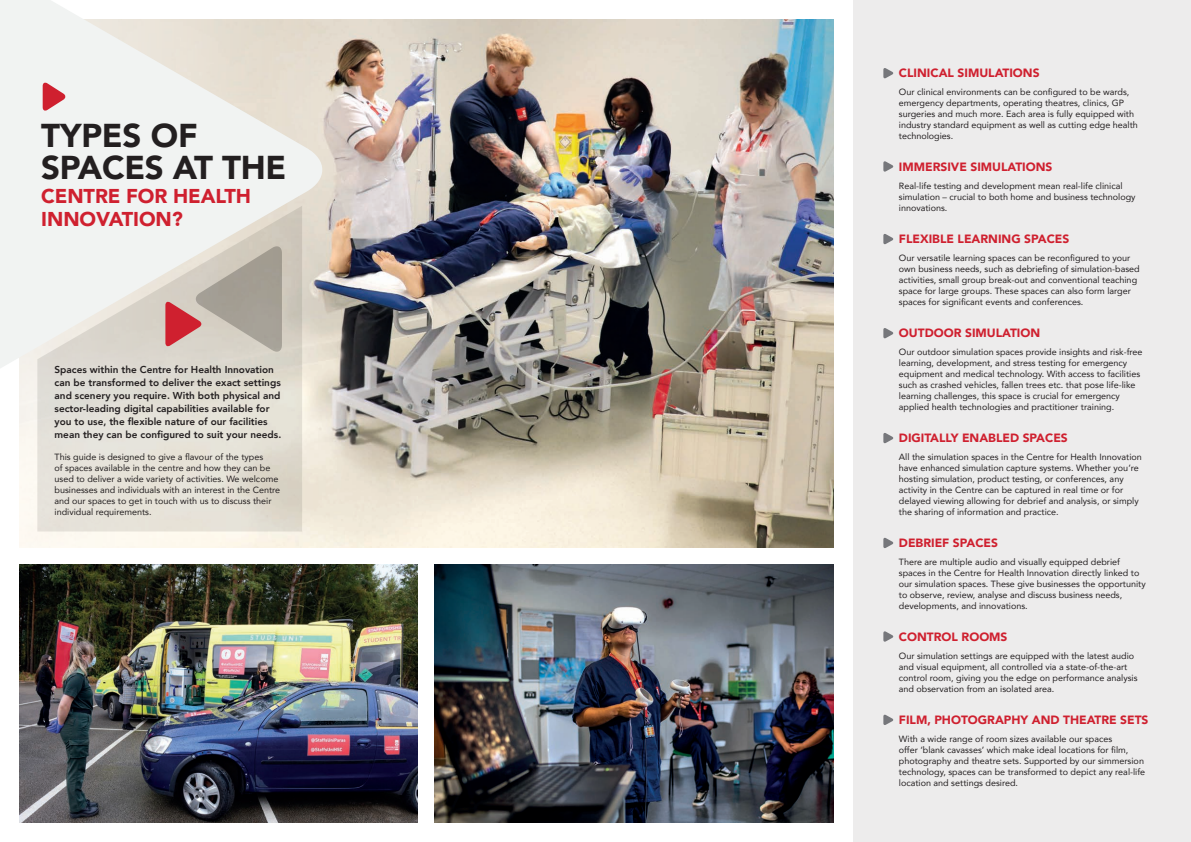
<style>
.page{position:relative;width:1191px;height:842px;background:#fff}
.page>*{position:absolute;margin:0;border:0;box-sizing:border-box;transform-origin:0 0}
.t1{font:900 33px/32px "Avenir";letter-spacing:-.01em;color:#231f20}
.t2{font:900 20px/23px "Avenir";letter-spacing:-.005em;color:#cf202f}
.t3{font:900 12px "Avenir";color:#cf202f}
.t4{font:800 10px/13px "Avenir";color:#231f20}
.t5{font:9px/11px "Avenir";color:#231f20}
</style>
<div class="page">
<img style="left:326px;top:20px;width:507px;height:527px">
<svg style="left:19px;top:388px;width:307px;height:160px;fill:#fbf6ec"></svg>
<svg style="left:37px;top:388px;width:265px;height:143px;fill:#e6e2d8"></svg>
<div style="left:853px;top:0;width:338px;height:842px;background:#edecec"></div>
<svg style="left:0;top:0;width:327px;height:388px;fill:#f1f3f2"></svg>
<svg style="left:43px;top:82px;width:23px;height:30px"></svg>
<svg style="left:883px;top:68px;width:10px;height:11px"></svg>
<svg style="left:883px;top:161px;width:10px;height:11px"></svg>
<svg style="left:883px;top:234px;width:10px;height:11px"></svg>
<svg style="left:883px;top:328px;width:10px;height:11px"></svg>
<svg style="left:883px;top:433px;width:10px;height:11px"></svg>
<svg style="left:883px;top:537px;width:10px;height:11px"></svg>
<svg style="left:883px;top:631px;width:10px;height:11px"></svg>
<svg style="left:883px;top:714px;width:10px;height:11px"></svg>
<svg style="left:165px;top:245px;width:117px;height:108px"></svg>
<img style="left:20px;top:564px;width:397px;height:258px">
<img style="left:435px;top:564px;width:398px;height:258px">
<p class="t1" style="left:41px;top:119px;width:246px">TYPES OF<br>SPACES AT THE</p>
<p class="t2" style="left:41px;top:184px;width:211px">CENTRE FOR HEALTH<br>INNOVATION?</p>
<p class="t4" style="left:55px;top:363px;width:228px">Spaces within the Centre for Health Innovation can be transformed to deliver the exact settings and scenery you require. With both physical and sector-leading digital capabilities available for you to use, the flexible nature of our facilities mean they can be configured to suit your needs.</p>
<p class="t5" style="left:55px;top:452px;width:227px">This guide is designed to give a flavour of the types<br>of spaces available in the centre and how they can be used to deliver a wide variety of activities. We welcome businesses and individuals with an interest in the Centre and our spaces to get in touch with us to discuss their individual requirements.</p>
<p class="t3" style="left:899px;top:63px;width:142px">CLINICAL SIMULATIONS</p>
<p class="t5" style="left:899px;top:86px;width:240px">Our clinical environments can be configured to be wards, emergency departments, operating theatres, clinics, GP surgeries and much more. Each area is fully equipped with industry standard equipment as well as cutting edge health technologies.</p>
<p class="t3" style="left:899px;top:157px;width:155px">IMMERSIVE SIMULATIONS</p>
<p class="t5" style="left:899px;top:180px;width:238px">Real-life testing and development mean real-life clinical simulation – crucial to both home and business technology innovations.</p>
<p class="t3" style="left:899px;top:229px;width:172px">FLEXIBLE LEARNING SPACES</p>
<p class="t5" style="left:899px;top:252px;width:242px">Our versatile learning spaces can be reconfigured to your own business needs, such as debriefing of simulation-based activities, small group break-out and conventional teaching space for large groups. These spaces can also form larger spaces for significant events and conferences.</p>
<p class="t3" style="left:899px;top:323px;width:143px">OUTDOOR SIMULATION</p>
<p class="t5" style="left:899px;top:346px;width:245px">Our outdoor simulation spaces provide insights and risk-free learning, development, and stress testing for emergency equipment and medical technology. With access to facilities such as crashed vehicles, fallen trees etc. that pose life-like learning challenges, this space is crucial for emergency applied health technologies and practitioner training.</p>
<p class="t3" style="left:899px;top:428px;width:170px">DIGITALLY ENABLED SPACES</p>
<p class="t5" style="left:899px;top:451px;width:244px">All the simulation spaces in the Centre for Health Innovation have enhanced simulation capture systems. Whether you’re hosting simulation, product testing, or conferences, any activity in the Centre can be captured in real time or for delayed viewing allowing for debrief and analysis, or simply the sharing of information and practice.</p>
<p class="t3" style="left:899px;top:533px;width:101px">DEBRIEF SPACES</p>
<p class="t5" style="left:899px;top:556px;width:248px">There are multiple audio and visually equipped debrief spaces in the Centre for Health Innovation directly linked to our simulation spaces. These give businesses the opportunity to observe, review, analyse and discuss business needs, developments, and innovations.</p>
<p class="t3" style="left:899px;top:627px;width:110px">CONTROL ROOMS</p>
<p class="t5" style="left:899px;top:650px;width:240px">Our simulation settings are equipped with the latest audio and visual equipment, all controlled via a state-of-the-art control room, giving you the edge on performance analysis and observation from an isolated area.</p>
<p class="t3" style="left:899px;top:710px;width:251px">FILM, PHOTOGRAPHY AND THEATRE SETS</p>
<p class="t5" style="left:899px;top:733px;width:248px">With a wide range of room sizes available our spaces<br>offer ‘blank cavasses’ which make ideal locations for film, photography and theatre sets. Supported by our simmersion technology, spaces can be transformed to depict any real-life location and settings desired.</p>
</div>
